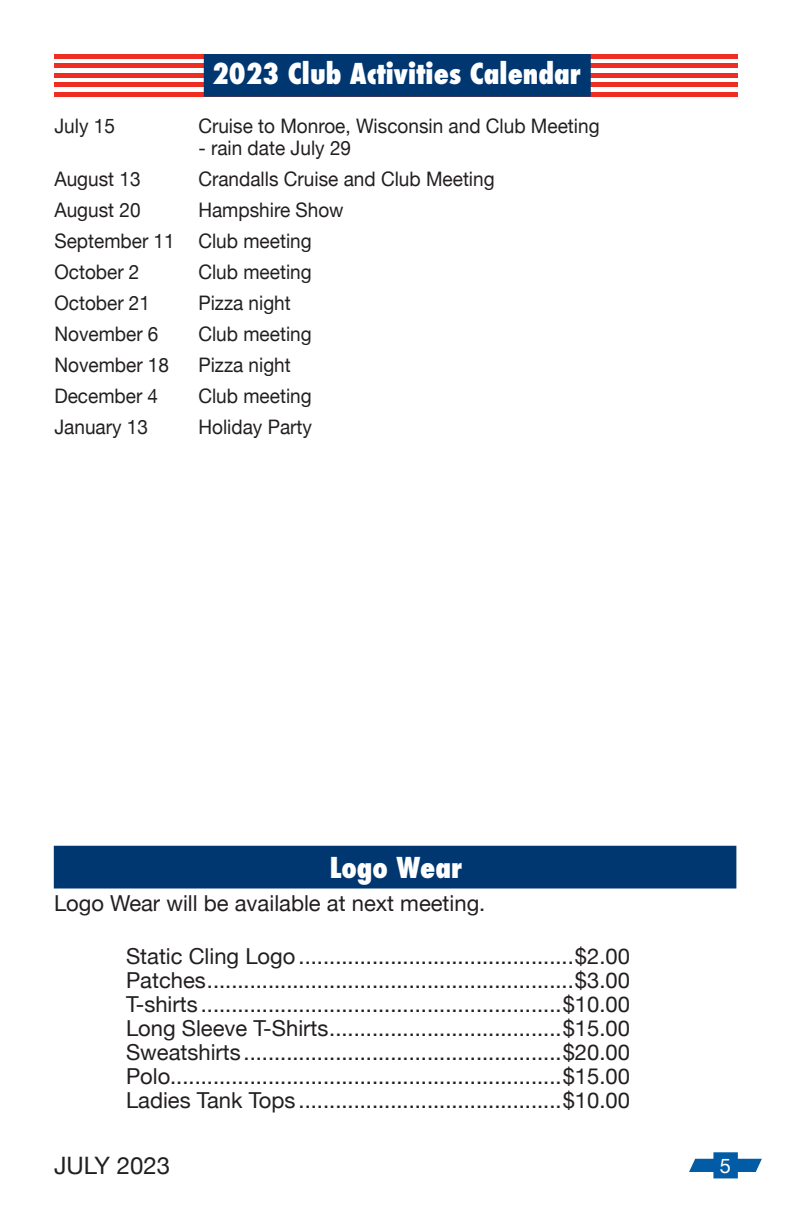
<style>
.page{position:relative;width:792px;height:1224px;background:#fff}
.page>*{position:absolute;margin:0;border:0;box-sizing:border-box;transform-origin:0 0}
.t1{font:800 condensed 28px "Futura";color:#fff}
.t2{font:24px "Helvetica Neue";color:#231f20}
.t3{font:22px/24px "Helvetica Neue";color:#231f20;text-align:justify}
.t4{font:20px/31px "Helvetica Neue";color:#231f20;scale:.95 1}
.t5{font:20px "Helvetica Neue";color:#fff}
</style>
<div class="page">
<svg style="left:689px;top:1152px;width:73px;height:26px"></svg>
<div style="left:54px;top:846px;width:682px;height:42px;background:#013771"></div>
<div style="left:54px;top:54px;width:684px;height:5px;background:#ee2e22"></div>
<hr style="left:54px;top:64px;width:684px;height:4px;background:#ee2e22">
<div style="left:54px;top:73px;width:684px;height:5px;background:#ee2e22"></div>
<div style="left:54px;top:82px;width:684px;height:5px;background:#ee2e22"></div>
<div style="left:54px;top:92px;width:684px;height:5px;background:#ee2e22"></div>
<div style="left:204px;top:54px;width:387px;height:43px;background:#013771;border:2px solid #013771"></div>
<p class="t1" style="left:212px;top:55px;width:370px">2023 Club Activities Calendar</p>
<p class="t4" style="left:54px;top:111px;width:65px">July 15</p>
<p class="t4" style="left:198px;top:111px;width:424px">Cruise to Monroe, Wisconsin and Club Meeting</p>
<p class="t4" style="left:198px;top:133px;width:162px">- rain date July 29</p>
<p class="t4" style="left:54px;top:164px;width:92px">August 13</p>
<p class="t4" style="left:198px;top:164px;width:313px">Crandalls Cruise and Club Meeting</p>
<p class="t4" style="left:54px;top:195px;width:92px">August 20</p>
<p class="t4" style="left:54px;top:195px;width:306px;text-indent:144px">Hampshire Show<br>September 11 Club meeting<br>October 2</p>
<p class="t4" style="left:198px;top:257px;width:121px">Club meeting</p>
<p class="t4" style="left:54px;top:288px;width:102px">October 21</p>
<p class="t4" style="left:198px;top:288px;width:99px">Pizza night</p>
<p class="t4" style="left:54px;top:319px;width:111px">November 6</p>
<p class="t4" style="left:198px;top:319px;width:121px">Club meeting</p>
<p class="t4" style="left:54px;top:350px;width:122px">November 18</p>
<p class="t4" style="left:198px;top:350px;width:99px">Pizza night</p>
<p class="t4" style="left:54px;top:381px;width:111px">December 4</p>
<p class="t4" style="left:198px;top:381px;width:121px">Club meeting</p>
<p class="t4" style="left:54px;top:412px;width:100px">January 13</p>
<p class="t4" style="left:198px;top:412px;width:121px">Holiday Party</p>
<p class="t1" style="left:330px;top:849px;width:134px">Logo Wear</p>
<p class="t3" style="left:54px;top:892px;width:433px">Logo Wear will be available at next meeting.</p>
<p class="t3" style="left:126px;top:945px;width:505px">Static Cling Logo.............................................$2.00<br>Patches............................................................$3.00<br>T-shirts ...........................................................$10.00<br>Long Sleeve T-Shirts......................................$15.00<br>Sweatshirts....................................................$20.00<br>Polo................................................................$15.00<br>Ladies Tank Tops ...........................................$10.00</p>
<p class="t2" style="left:54px;top:1148px;width:118px">JULY 2023</p>
<p class="t5" style="left:720px;top:1151px;width:13px">5</p>
</div>
